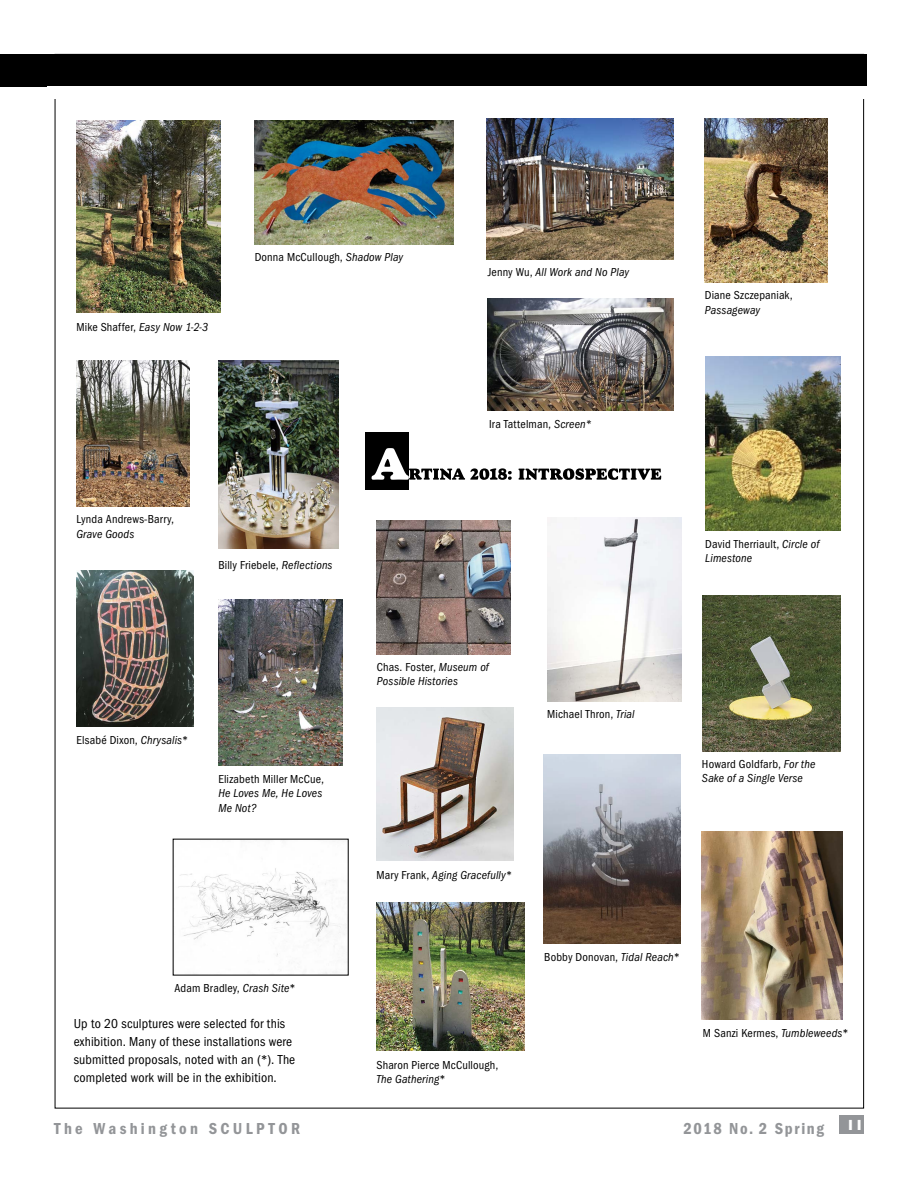
<style>
.page{position:relative;width:918px;height:1188px;background:#fff}
.page>*{position:absolute;margin:0;border:0;box-sizing:border-box;transform-origin:0 0}
.t1{font:600 16.5px "Franklin Got Cd ITC";letter-spacing:.2em;color:#939598}
.t2{font:600 16.5px "Franklin Got Cd ITC";letter-spacing:.1em;color:#939598}
.t3{font:700 15px "Gill Sans";color:#939598;scale:1.56 1}
.t4{font:700 15px "Gill Sans";color:#fff}
.t5{font:13.5px/18px "Franklin Got Cd ITC";letter-spacing:.01em;color:#000}
.t6{font:12px/14.4px "Franklin Got Cd ITC";letter-spacing:.015em;color:#000}
.t7{font:italic 12px/14.4px "Franklin Got Cd ITC";letter-spacing:.015em;color:#000}
.s1{font-style:italic}
.s2{font-style:normal}
</style>
<div class="page">
<div style="left:840px;top:1115px;width:24px;height:19px;background:#939598"></div>
<div style="left:365px;top:433px;width:44px;height:57px;background:#000"></div>
<div style="left:55px;top:54px;width:811px;height:32px;background:#000"></div>
<div style="left:0;top:54px;width:58px;height:32px;background:#000"></div>
<img style="left:178px;top:868px;width:167px;height:105px">
<img style="left:218px;top:360px;width:121px;height:189px">
<img style="left:376px;top:520px;width:134px;height:134px">
<img style="left:705px;top:119px;width:123px;height:164px">
<img style="left:705px;top:357px;width:135px;height:173px">
<img style="left:254px;top:121px;width:199px;height:124px">
<img style="left:544px;top:754px;width:136px;height:189px">
<img style="left:218px;top:599px;width:125px;height:166px">
<img style="left:76px;top:571px;width:117px;height:155px">
<img style="left:702px;top:596px;width:139px;height:155px">
<img style="left:488px;top:299px;width:185px;height:111px">
<img style="left:486px;top:119px;width:187px;height:140px">
<img style="left:702px;top:832px;width:141px;height:188px">
<img style="left:376px;top:707px;width:138px;height:154px">
<img style="left:547px;top:518px;width:134px;height:183px">
<img style="left:76px;top:121px;width:145px;height:192px">
<img style="left:376px;top:902px;width:149px;height:149px">
<img style="left:76px;top:360px;width:114px;height:147px">
<svg style="left:372px;top:448px;width:289px;height:32px"></svg>
<p class="t6" style="left:76px;top:320px;width:133px">Mike Shaffer, <span class="s1">Easy Now 1-2-3</span></p>
<p class="t6" style="left:255px;top:250px;width:150px">Donna McCullough, <span class="s1">Shadow Play</span></p>
<p class="t6" style="left:76px;top:512px;width:99px">Lynda Andrews-Barry,</p>
<p class="t7" style="left:76px;top:527px;width:59px">Grave Goods</p>
<p class="t6" style="left:218px;top:558px;width:116px">Billy Friebele, <span class="s1">Reflections</span></p>
<p class="t7" style="left:488px;top:265px;width:143px"><span class="s2">Jenny Wu,</span> All Work and No Play</p>
<p class="t6" style="left:489px;top:417px;width:104px">Ira Tattelman, <span class="s1">Screen*</span></p>
<p class="t6" style="left:705px;top:288px;width:89px">Diane Szczepaniak,</p>
<p class="t7" style="left:705px;top:303px;width:57px">Passageway</p>
<p class="t7" style="left:705px;top:536px;width:116px"><span class="s2">David Therriault,</span> Circle of<br>Limestone</p>
<p class="t6" style="left:76px;top:733px;width:113px">Elsabé Dixon, <span class="s1">Chrysalis</span>*</p>
<p class="t6" style="left:218px;top:772px;width:107px">Elizabeth Miller McCue,</p>
<p class="t7" style="left:218px;top:786px;width:105px">He Loves Me, He Loves<br>Me Not?</p>
<p class="t6" style="left:175px;top:981px;width:123px">Adam Bradley, <span class="s1">Crash Site</span>*</p>
<p class="t5" style="left:74px;top:1015px;width:223px">Up to 20 sculptures were selected for this exhibition. Many of these installations were submitted proposals, noted with an (*). The completed work will be in the exhibition.</p>
<p class="t7" style="left:377px;top:660px;width:113px"><span class="s2">Chas. Foster,</span> Museum of<br>Possible Histories</p>
<p class="t6" style="left:547px;top:707px;width:89px">Michael Thron, <span class="s1">Trial</span></p>
<p class="t7" style="left:702px;top:757px;width:115px"><span class="s2">Howard Goldfarb,</span> For the<br>Sake of a Single Verse</p>
<p class="t7" style="left:376px;top:867px;width:137px"><span class="s2">Mary Frank,</span> Aging Gracefully<span class="s2">*</span></p>
<p class="t6" style="left:376px;top:1058px;width:123px">Sharon Pierce McCullough,<br><span class="s1">The Gathering</span>*</p>
<p class="t6" style="left:544px;top:950px;width:137px">Bobby Donovan, <span class="s1">Tidal Reach</span>*</p>
<p class="t6" style="left:703px;top:1025px;width:147px">M Sanzi Kermes, <span class="s1">Tumbleweeds</span>*</p>
<p class="t3" style="left:643px;top:1116px;width:116px">2010 #2 Spring</p>
<p class="t4" style="left:846px;top:1113px;width:19px">11</p>
<p class="t3" style="left:54px;top:1116px;width:223px">WASHINGTON SCULPTORS</p>
<h1 class="t1" style="left:54px;top:1119px;width:248px">The Washington SCULPTOR</h1>
<h1 class="t2" style="left:683px;top:1119px;width:142px">2018 No. 2 Spring</h1>
</div>
